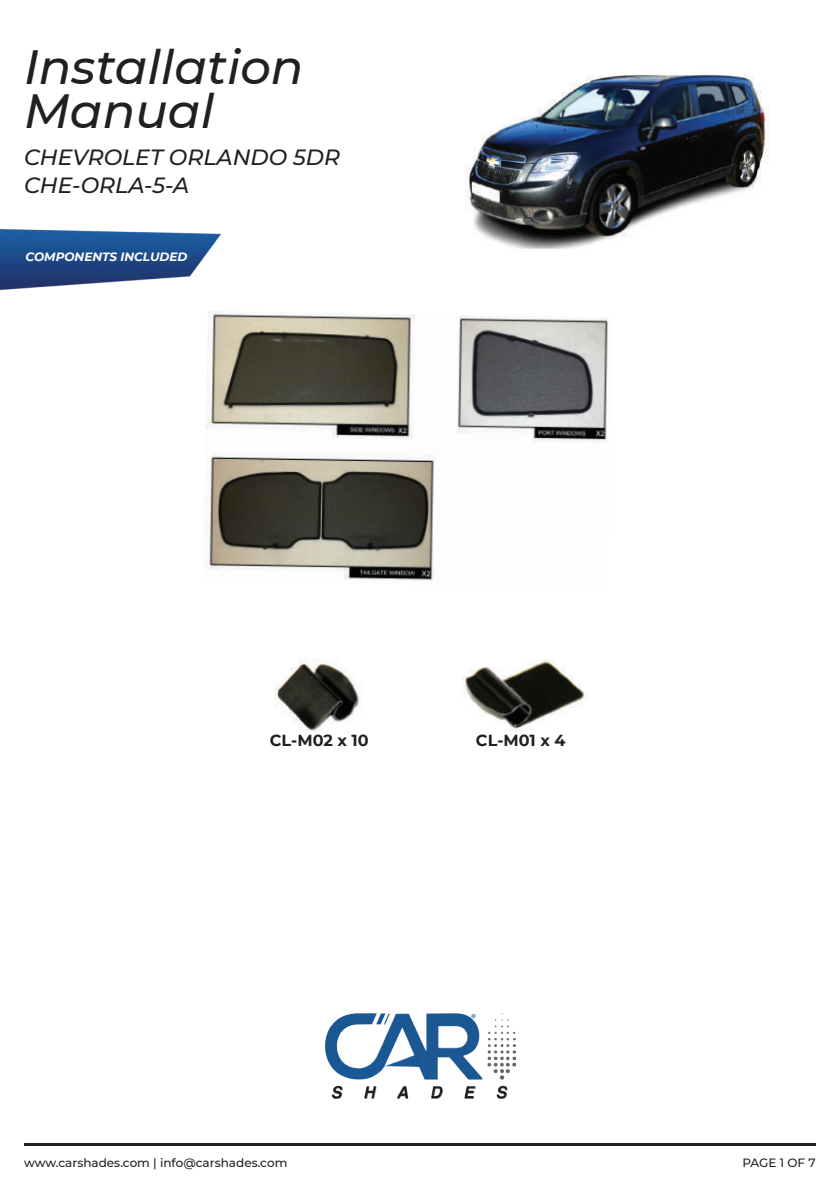
<style>
.page{position:relative;width:840px;height:1191px;background:#fff}
.page>*{position:absolute;margin:0;border:0;box-sizing:border-box;transform-origin:0 0}
.t1{font:italic 500 48px/44px "Montserrat";color:#231f20}
.t2{font:italic 500 22px/28px "Montserrat";color:#231f20}
.t3{font:700 16px "Montserrat";color:#231f20}
.t4{font:500 12px "Montserrat";color:#231f20}
.t5{font:italic 700 12px "Montserrat";color:#fff}
</style>
<div class="page">
<img style="left:465px;top:74px;width:303px;height:175px">
<img style="left:0;top:228px;width:221px;height:63px">
<img style="left:206px;top:311px;width:402px;height:270px">
<img style="left:274px;top:659px;width:89px;height:73px">
<img style="left:462px;top:659px;width:124px;height:73px">
<img style="left:325px;top:1013px;width:190px;height:85px">
<hr style="left:24px;top:1143px;width:791px;height:2px;background:#231f20">
<h1 class="t1" style="left:24px;top:43px;width:281px">Installation<br>Manual</h1>
<h2 class="t2" style="left:24px;top:143px;width:317px">CHEVROLET ORLANDO 5DR<br>CHE-ORLA-5-A</h2>
<p class="t5" style="left:25px;top:248px;width:163px">COMPONENTS INCLUDED</p>
<h3 class="t3" style="left:270px;top:729px;width:100px">CL-M02 x 10</h3>
<h3 class="t3" style="left:475px;top:729px;width:91px">CL-M01 x 4</h3>
<p class="t4" style="left:24px;top:1153px;width:265px">www.carshades.com | info@carshades.com</p>
<p class="t4" style="left:742px;top:1153px;width:75px">PAGE 1 OF 7</p>
</div>
